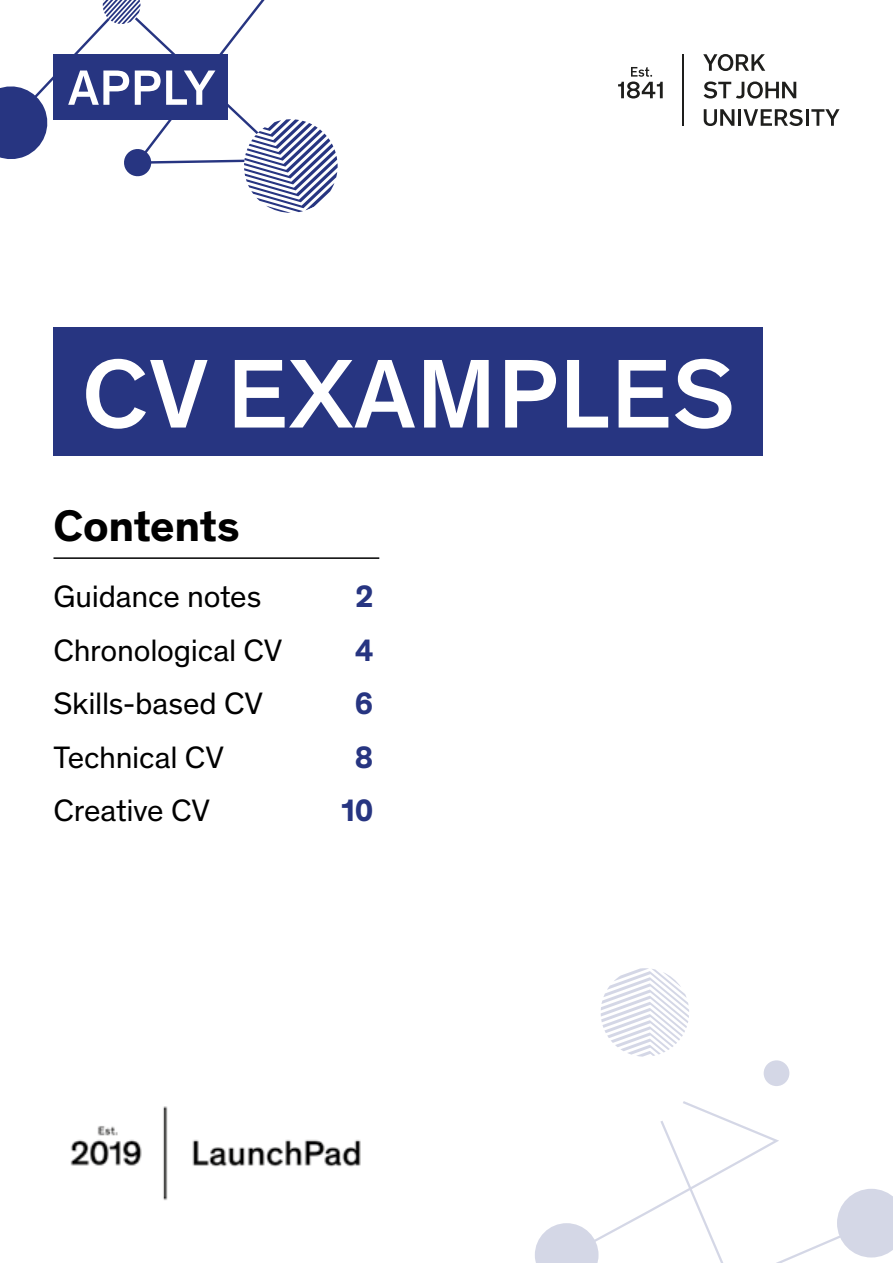
<style>
.page{position:relative;width:893px;height:1263px;background:#fff}
.page>*{position:absolute;margin:0;border:0;box-sizing:border-box;transform-origin:0 0}
.t1{font:500 99.3px "Theinhardt";letter-spacing:.01em;color:#fff}
.t2{font:500 50.4px "Theinhardt";letter-spacing:.01em;color:#fff}
.t3{font:700 45px "Theinhardt";letter-spacing:-.005em;color:#000}
.t4{font:31.5px "Theinhardt";letter-spacing:-.005em;color:#000}
.t5{font:700 31.5px "Theinhardt";color:#273581}
</style>
<div class="page">
<hr style="left:738px;top:109px;width:3px;height:17px;background:#1e1e1c">
<svg style="left:704px;top:109px;width:30px;height:17px"></svg>
<svg style="left:743px;top:109px;width:96px;height:17px"></svg>
<svg style="left:704px;top:81px;width:92px;height:18px"></svg>
<svg style="left:703px;top:54px;width:62px;height:17px"></svg>
<hr style="left:683px;top:54px;width:1px;height:72px;background:#1e1e1c">
<svg style="left:618px;top:67px;width:45px;height:32px"></svg>
<svg style="left:0;top:0;width:338px;height:213px"></svg>
<div style="left:53px;top:54px;width:175px;height:65px;background:#273581"></div>
<div style="left:53px;top:327px;width:710px;height:129px;background:#273581"></div>
<img style="left:70px;top:1106px;width:291px;height:95px">
<div style="left:764px;top:1060px;width:25px;height:26px;background:#d4d7e6;border-radius:50%"></div>
<svg style="left:535px;top:1101px;width:358px;height:162px"></svg>
<svg style="left:601px;top:968px;width:88px;height:89px"></svg>
<hr style="left:53px;top:557px;width:326px;height:2px;background:#000">
<p class="t2" style="left:68px;top:50px;width:149px">APPLY</p>
<p class="t1" style="left:82px;top:321px;width:654px">CV EXAMPLES</p>
<p class="t3" style="left:53px;top:492px;width:188px">Contents</p>
<p class="t4" style="left:53px;top:574px;width:209px">Guidance notes</p>
<p class="t5" style="left:355px;top:573px;width:20px">2</p>
<p class="t4" style="left:53px;top:628px;width:230px">Chronological CV</p>
<p class="t5" style="left:355px;top:627px;width:20px">4</p>
<p class="t4" style="left:53px;top:681px;width:211px">Skills-based CV</p>
<p class="t5" style="left:355px;top:680px;width:20px">6</p>
<p class="t4" style="left:53px;top:735px;width:172px">Technical CV</p>
<p class="t5" style="left:355px;top:734px;width:20px">8</p>
<p class="t4" style="left:53px;top:788px;width:158px">Creative CV</p>
<p class="t5" style="left:341px;top:787px;width:34px">10</p>
</div>
